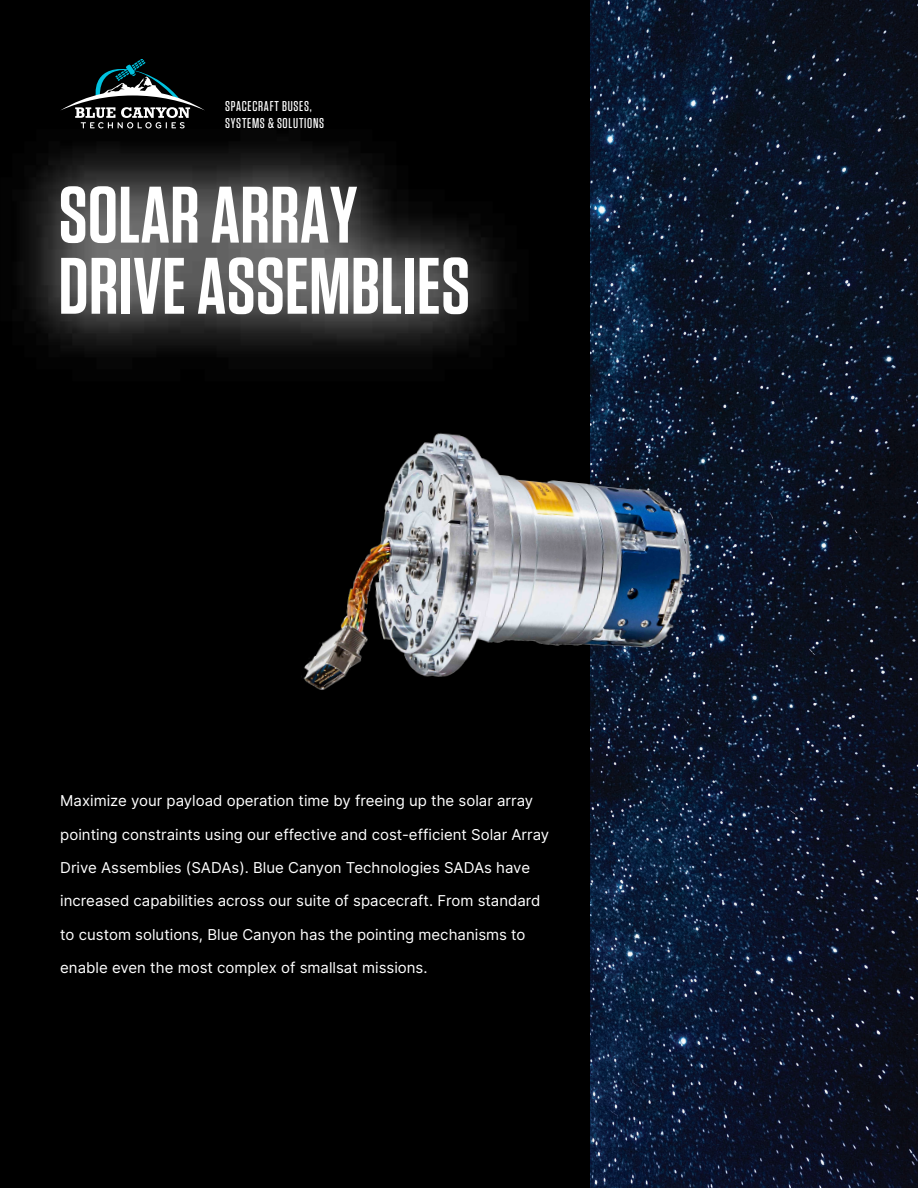
<style>
.page{position:relative;width:918px;height:1188px;background:#000}
.page>*{position:absolute;margin:0;border:0;box-sizing:border-box;transform-origin:0 0}
.t1{font:600 79.8px/71.1px "Tungsten";letter-spacing:.005em;color:#fff}
.t2{font:15px "Inter";color:#fff}
.t3{font:500 14.25px/16.5px "Tungsten";letter-spacing:.05em;color:#fff}
</style>
<div class="page">
<svg style="left:95px;top:59px;width:79px;height:34px"></svg>
<img style="left:590px;top:0;width:328px;height:1188px">
<img style="left:19px;top:93px;width:354px;height:261px">
<img style="left:121px;top:177px;width:791px;height:790px">
<p class="t3" style="left:225px;top:98px;width:100px">SPACECRAFT BUSES,<br>SYSTEMS &amp; SOLUTIONS</p>
<h1 class="t1" style="left:59px;top:181px;width:413px">SOLAR ARRAY<br>DRIVE ASSEMBLIES</h1>
<p class="t2" style="left:60px;top:790px;width:475px">Maximize your payload operation time by freeing up the solar array</p>
<p class="t2" style="left:60px;top:823px;width:491px">pointing constraints using our effective and cost-efficient Solar Array</p>
<p class="t2" style="left:60px;top:857px;width:471px">Drive Assemblies (SADAs). Blue Canyon Technologies SADAs have</p>
<p class="t2" style="left:60px;top:890px;width:482px">increased capabilities across our suite of spacecraft. From standard</p>
<p class="t2" style="left:60px;top:923px;width:467px">to custom solutions, Blue Canyon has the pointing mechanisms to</p>
<p class="t2" style="left:60px;top:957px;width:369px">enable even the most complex of smallsat missions.</p>
</div>
